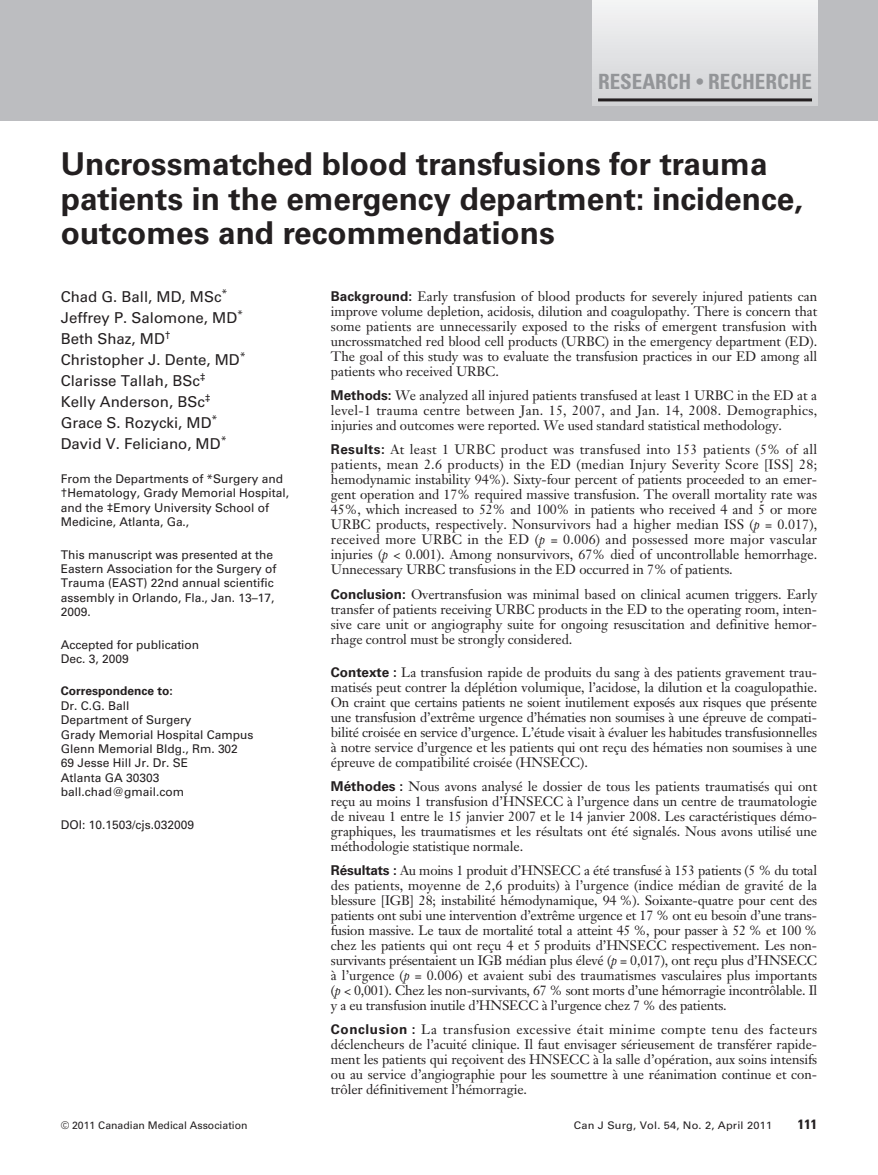
<style>
.page{position:relative;width:878px;height:1175px;background:#fff}
.page>*{position:absolute;margin:0;border:0;box-sizing:border-box;transform-origin:0 0}
.t1{font:700 31.5px/34.5px "Univers";color:#231f20}
.t2{font:700 condensed 21px "Univers";color:#939598}
.t3{font:15px/21px "Univers";color:#231f20}
.t4{font:13.5px/15px "Janson Text";letter-spacing:-.005em;color:#231f20;text-align:justify}
.t5{font:700 condensed 13.5px "Univers";color:#231f20;scale:1.05 1}
.t6{font:12px/14.4px "Univers";color:#231f20}
.t7{font:700 12px "Univers";color:#231f20}
.t8{font:10.5px "Univers";color:#231f20}
.t9{font:10.5px "Univers";color:#231f20;scale:1.05 1}
.s1{font-size:18px}
.s2{font-family:"Univers";font-weight:700}
.s3{font-style:italic}
</style>
<div class="page">
<div style="left:0;top:0;width:878px;height:120px;background:#bcbdc0"></div>
<div style="left:593px;top:0;width:224px;height:106px;background:linear-gradient(to bottom,#f3f4f5,#d1d3d5)"></div>
<hr style="left:598px;top:98px;width:214px;height:3px;background:#231f20">
<h2 class="t2" style="left:598px;top:74px;width:215px">RESEARCH <span class="s1">•</span> RECHERCHE</h2>
<h1 class="t1" style="left:61px;top:149px;width:743px">Uncrossmatched blood transfusions for trauma patients in the emergency department: incidence, outcomes and recommendations</h1>
<p class="t3" style="left:61px;top:287px;width:186px">Chad G. Ball, MD, MSc<sup>*<br></sup>Jeffrey P. Salomone, MD<sup>*<br></sup>Beth Shaz, MD<sup>†<br></sup>Christopher J. Dente, MD<sup>*<br></sup>Clarisse Tallah, BSc<sup>‡<br></sup>Kelly Anderson, BSc<sup>‡<br></sup>Grace S. Rozycki, MD<sup>*<br></sup>David V. Feliciano, MD<sup>*</sup></p>
<p class="t6" style="left:61px;top:472px;width:230px">From the Departments of *Surgery and †Hematology, Grady Memorial Hospital, and the ‡Emory University School of Medicine, Atlanta, Ga.,</p>
<p class="t6" style="left:61px;top:548px;width:217px">This manuscript was presented at the<br>Eastern Association for the Surgery of<br>Trauma (EAST) 22nd annual scientific assembly in Orlando, Fla., Jan. 13–17,<br>2009.</p>
<p class="t6" style="left:61px;top:638px;width:140px">Accepted for publication<br>Dec. 3, 2009</p>
<p class="t7" style="left:61px;top:686px;width:113px">Correspondence to:</p>
<p class="t6" style="left:61px;top:699px;width:194px">Dr. C.G. Ball<br>Department of Surgery<br>Grady Memorial Hospital Campus<br>Glenn Memorial Bldg., Rm. 302<br>69 Jesse Hill Jr. Dr. SE<br>Atlanta GA 30303 ball.chad@gmail.com</p>
<p class="t6" style="left:61px;top:818px;width:135px">DOI: 10.1503/cjs.032009</p>
<p class="t4" style="left:331px;top:291px;width:488px"><span class="s2">Background:</span> Early transfusion of blood products for severely injured patients can improve volume depletion, acidosis, dilution and coagulopathy. There is concern that some patients are unnecessarily exposed to the risks of emergent transfusion with uncrossmatched red blood cell products (URBC) in the emergency department (ED).<br>The goal of this study was to evaluate the transfusion practices in our ED among all patients who received URBC.</p>
<p class="t4" style="left:331px;top:390px;width:488px"><span class="s2">Methods:</span> We analyzed all injured patients transfused at least 1 URBC in the ED at a level-1 trauma centre between Jan. 15, 2007, and Jan. 14, 2008. Demographics, injuries and outcomes were reported. We used standard statistical methodology.</p>
<p class="t4" style="left:331px;top:444px;width:488px"><span class="s2">Results:</span> At least 1 URBC product was transfused into 153 patients (5% of all patients, mean 2.6 products) in the ED (median Injury Severity Score [ISS] 28; hemodynamic instability 94%). Sixty-four percent of patients proceeded to an emer&shy;gent operation and 17% required massive transfusion. The overall mortality rate was 45%, which increased to 52% and 100% in patients who received 4 and 5 or more URBC products, respectively. Nonsurvivors had a higher median ISS (<span class="s3">p</span> = 0.017), received more URBC in the ED (<span class="s3">p</span> = 0.006) and possessed more major vascular injuries (<span class="s3">p</span> &lt; 0.001). Among nonsurvivors, 67% died of uncontrollable hemorrhage.<br>Unnecessary URBC transfusions in the ED occurred in 7% of patients.</p>
<p class="t4" style="left:331px;top:588px;width:488px"><span class="s2">Conclusion:</span> Overtransfusion was minimal based on clinical acumen triggers. Early transfer of patients receiving URBC products in the ED to the operating room, inten&shy;sive care unit or angiography suite for ongoing resuscitation and definitive hemor&shy;rhage control must be strongly considered.</p>
<p class="t4" style="left:331px;top:666px;width:488px"><span class="s2">Contexte :</span> La transfusion rapide de produits du sang à des patients gravement trau&shy;matisés peut contrer la déplétion volumique, l’acidose, la dilution et la coagulopathie.<br>On craint que certains patients ne soient inutilement exposés aux risques que présente une transfusion d’extrême urgence d’hématies non soumises à une épreuve de compati&shy;bilité croisée en service d’urgence. L’étude visait à évaluer les habitudes transfusionnelles à notre service d’urgence et les patients qui ont reçu des hématies non soumises à une épreuve de compatibilité croisée (HNSECC).</p>
<p class="t4" style="left:331px;top:780px;width:488px"><span class="s2">Méthodes :</span> Nous avons analysé le dossier de tous les patients traumatisés qui ont reçu au moins 1 transfusion d’HNSECC à l’urgence dans un centre de traumatologie de niveau 1 entre le 15 janvier 2007 et le 14 janvier 2008. Les caractéristiques démo&shy;graphiques, les traumatismes et les résultats ont été signalés. Nous avons utilisé une méthodologie statistique normale.</p>
<p class="t4" style="left:331px;top:864px;width:488px"><span class="s2">Résultats :</span> Au moins 1 produit d’HNSECC a été transfusé à 153 patients (5 % du total des patients, moyenne de 2,6 produits) à l’urgence (indice médian de gravité de la blessure [IGB] 28; instabilité hémodynamique, 94 %). Soixante-quatre pour cent des patients ont subi une intervention d’extrême urgence et 17 % ont eu besoin d’une trans&shy;fusion massive. Le taux de mortalité total a atteint 45 %, pour passer à 52 % et 100 % chez les patients qui ont reçu 4 et 5 produits d’HNSECC respectivement. Les non&shy;survivants présentaient un IGB médian plus élevé (<span class="s3">p</span> = 0,017), ont reçu plus d’HNSECC à l’urgence (<span class="s3">p</span> = 0.006) et avaient subi des traumatismes vasculaires plus importants (<span class="s3">p</span> &lt; 0,001). Chez les non-survivants, 67 % sont morts d’une hémorragie incontrôlable. Il y a eu transfusion inutile d’HNSECC à l’urgence chez 7 % des patients.</p>
<p class="t4" style="left:331px;top:1023px;width:488px"><span class="s2">Conclusion :</span> La transfusion excessive était minime compte tenu des facteurs déclencheurs de l’acuité clinique. Il faut envisager sérieusement de transférer rapide&shy;ment les patients qui reçoivent des HNSECC à la salle d’opération, aux soins intensifs ou au service d’angiographie pour les soumettre à une réanimation continue et con&shy;trôler définitivement l’hémorragie.</p>
<p class="t8" style="left:61px;top:1121px;width:188px">© 2011 Canadian Medical Association</p>
<p class="t9" style="left:574px;top:1121px;width:190px">Can J Surg, Vol. 54, No. 2, April 2011</p>
<p class="t5" style="left:797px;top:1119px;width:20px">111</p>
</div>
